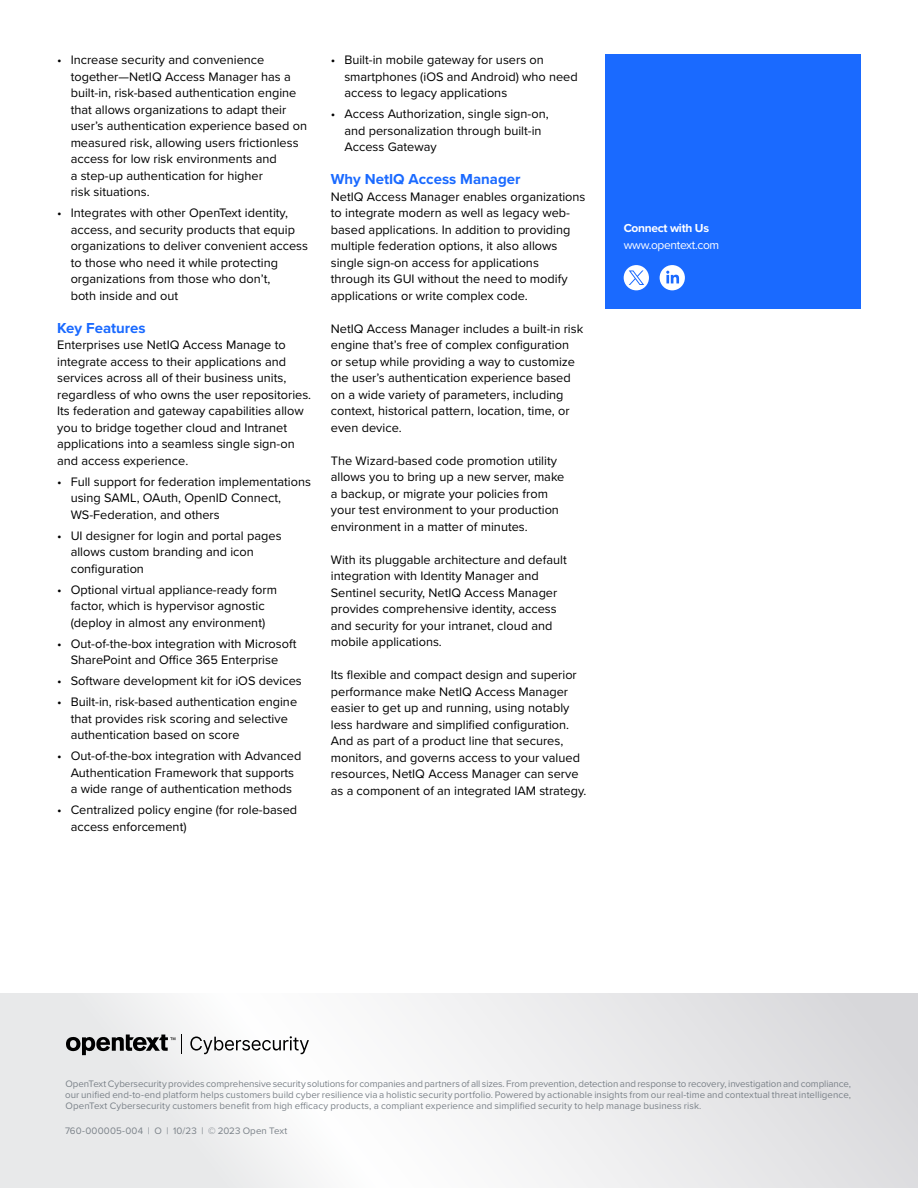
<style>
.page{position:relative;width:918px;height:1188px;background:#fff}
.page>*{position:absolute;margin:0;border:0;box-sizing:border-box;transform-origin:0 0}
.Header_1{font:700 15px "Proxima Nova";color:#1a6aff}
.Body{font:12.75px/16.5px "Proxima Nova";color:#000}
.Contact_White{font:12px "Proxima Nova";letter-spacing:-.025em;color:#fff}
.Contact_White-2{font:700 12px "Proxima Nova";letter-spacing:-.025em;color:#fff}
.t1{font:9.75px/11.2px "Proxima Nova";letter-spacing:.01em;color:#7b8289;text-align:justify}
</style>
<div class="page">
<svg style="left:0;top:994px;width:918px;height:194px"></svg>
<svg style="left:66px;top:1035px;width:109px;height:20px;background:#89898a"></svg>
<svg style="left:190px;top:1036px;width:119px;height:18px"></svg>
<svg style="left:181px;top:1035px;width:1px;height:19px"></svg>
<div style="left:605px;top:54px;width:256px;height:254px;background:#1a6aff"></div>
<div style="left:660px;top:265px;width:25px;height:25px;background:#fff;border-radius:13px"></div>
<svg style="left:666px;top:271px;width:13px;height:12px"></svg>
<div style="left:624px;top:265px;width:25px;height:25px;background:#fff;border-radius:50%"></div>
<svg style="left:629px;top:270px;width:15px;height:15px"></svg>
<p class="Body" style="left:71px;top:51px;width:238px;text-indent:-14px">• Increase security and convenience together—NetIQ Access Manager has a built-in, risk-based authentication engine that allows organizations to adapt their user’s authentication experience based on measured risk, allowing users frictionless access for low risk environments and<br>a step-up authentication for higher<br>risk situations.</p>
<p class="Body" style="left:71px;top:204px;width:239px;text-indent:-14px">• Integrates with other OpenText identity, access, and security products that equip organizations to deliver convenient access to those who need it while protecting organizations from those who don’t,<br>both inside and out</p>
<p class="Header_1" style="left:57px;top:316px;width:90px">Key Features</p>
<p class="Body" style="left:57px;top:336px;width:256px">Enterprises use NetIQ Access Manage to integrate access to their applications and services across all of their business units, regardless of who owns the user repositories.<br>Its federation and gateway capabilities allow you to bridge together cloud and Intranet applications into a seamless single sign-on and access experience.</p>
<p class="Body" style="left:71px;top:473px;width:242px;text-indent:-14px">• Full support for federation implementations using SAML, OAuth, OpenID Connect,<br>WS-Federation, and others</p>
<p class="Body" style="left:71px;top:527px;width:212px;text-indent:-14px">• UI designer for login and portal pages allows custom branding and icon configuration</p>
<p class="Body" style="left:57px;top:581px;width:221px;text-align:center">• Optional virtual appliance-ready form factor, which is hypervisor agnostic (deploy in almost any environment)</p>
<p class="Body" style="left:57px;top:635px;width:241px;text-align:center">• Out-of-the-box integration with Microsoft<br>SharePoint and Office 365 Enterprise</p>
<p class="Body" style="left:57px;top:672px;width:246px">• Software development kit for iOS devices</p>
<p class="Body" style="left:71px;top:693px;width:228px;text-indent:-14px">• Built-in, risk-based authentication engine that provides risk scoring and selective authentication based on score</p>
<p class="Body" style="left:57px;top:747px;width:246px;text-align:center">• Out-of-the-box integration with Advanced<br>Authentication Framework that supports<br>a wide range of authentication methods</p>
<p class="Body" style="left:71px;top:801px;width:228px;text-indent:-14px">• Centralized policy engine (for role-based access enforcement)</p>
<p class="Body" style="left:344px;top:51px;width:235px;text-indent:-14px">• Built-in mobile gateway for users on smartphones (iOS and Android) who need access to legacy applications</p>
<p class="Body" style="left:344px;top:105px;width:206px;text-indent:-14px">• Access Authorization, single sign-on, and personalization through built-in<br>Access Gateway</p>
<p class="Header_1" style="left:331px;top:168px;width:191px">Why NetIQ Access Manager</p>
<p class="Body" style="left:331px;top:188px;width:256px">NetIQ Access Manager enables organizations to integrate modern as well as legacy web&shy;based applications. In addition to providing multiple federation options, it also allows single sign-on access for applications through its GUI without the need to modify applications or write complex code.</p>
<p class="Body" style="left:331px;top:320px;width:254px">NetIQ Access Manager includes a built-in risk engine that’s free of complex configuration or setup while providing a way to customize the user’s authentication experience based on a wide variety of parameters, including context, historical pattern, location, time, or even device.</p>
<p class="Body" style="left:331px;top:451px;width:235px">The Wizard-based code promotion utility allows you to bring up a new server, make a backup, or migrate your policies from your test environment to your production environment in a matter of minutes.</p>
<p class="Body" style="left:331px;top:550px;width:237px">With its pluggable architecture and default integration with Identity Manager and Sentinel security, NetIQ Access Manager provides comprehensive identity, access and security for your intranet, cloud and mobile applications.</p>
<p class="Body" style="left:331px;top:666px;width:257px">Its flexible and compact design and superior performance make NetIQ Access Manager easier to get up and running, using notably less hardware and simplified configuration.<br>And as part of a product line that secures, monitors, and governs access to your valued resources, NetIQ Access Manager can serve as a component of an integrated IAM strategy.</p>
<p class="Contact_White-2" style="left:624px;top:219px;width:87px">Connect with Us</p>
<p class="Contact_White" style="left:624px;top:236px;width:97px">www.opentext.com</p>
<p class="t1" style="left:65px;top:1077px;width:788px">OpenText Cybersecurity provides comprehensive security solutions for companies and partners of all sizes. From prevention, detection and response to recovery, investigation and compliance, our unified end-to-end platform helps customers build cyber resilience via a holistic security portfolio. Powered by actionable insights from our real-time and contextual threat intelligence, OpenText Cybersecurity customers benefit from high efficacy products, a compliant experience and simplified security to help manage business risk.</p>
<p class="t1" style="left:65px;top:1125px;width:224px">760-000005-004 | O | 10/23 | © 2023 Open Text</p>
</div>
